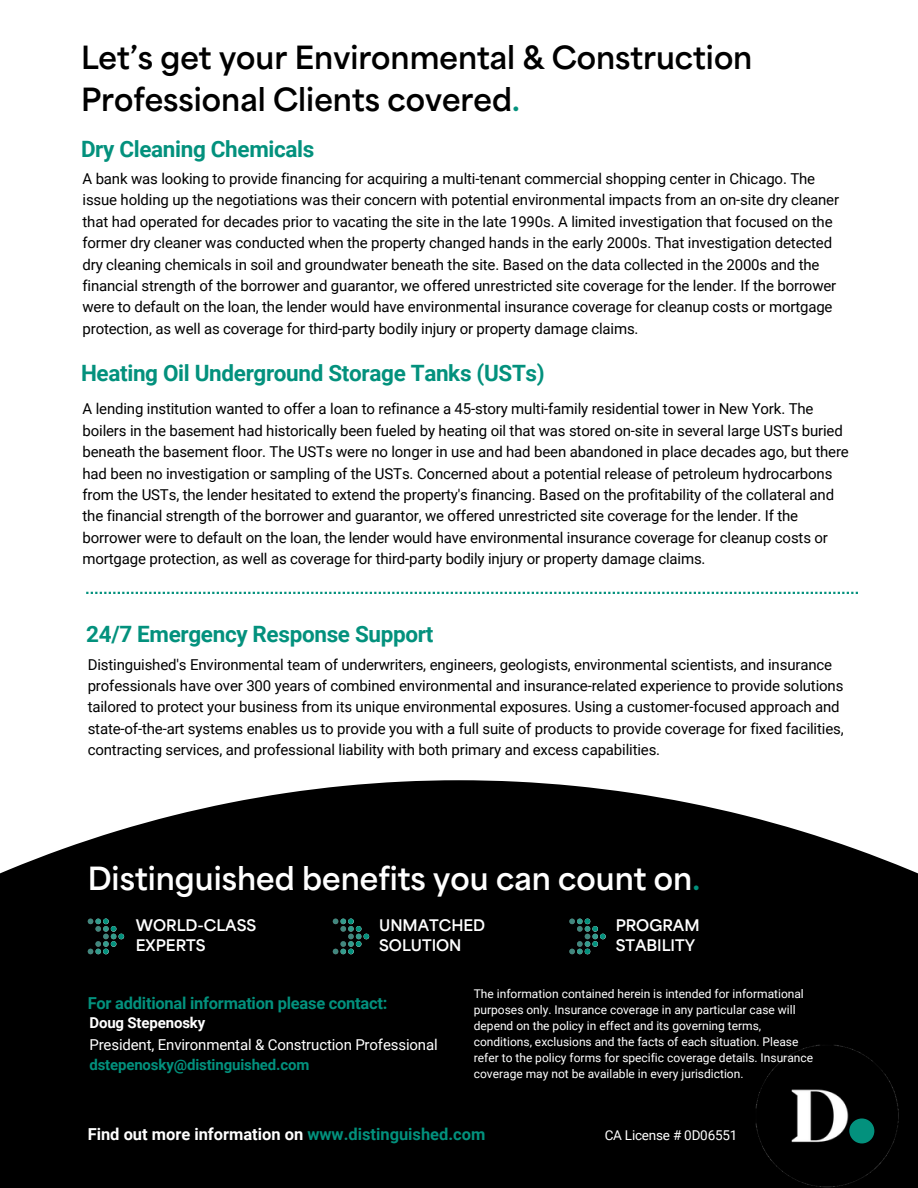
<style>
.page{position:relative;width:918px;height:1188px;background:#fff}
.page>*{position:absolute;margin:0;border:0;box-sizing:border-box;transform-origin:0 0}
.t1{font:800 30px/41.7px "Area Normal";color:#000}
.t2{font:800 30px "Area Normal";color:#fff}
.t3{font:700 22.5px "Roboto";letter-spacing:-.015em;color:#03917d}
.t4{font:700 16.5px "Roboto";color:#fff}
.t5{font:700 16.5px "Roboto";letter-spacing:-.015em;color:#03917d}
.t6{font:15px/21.3px "Roboto";letter-spacing:-.01em;color:#000}
.t7{font:800 15px/20.2px "Area Normal";color:#fff}
.t8{font:15px "Roboto";letter-spacing:-.01em;color:#fff}
.t9{font:700 15px "Roboto";letter-spacing:-.01em;color:#03917d}
.t10{font:700 15px "Roboto";letter-spacing:-.01em;color:#fff}
.t11{font:13.5px "Roboto";letter-spacing:-.015em;color:#fff}
.t12{font:12px/16px "Roboto";color:#fff}
.s1{color:#03917d}
</style>
<div class="page">
<svg style="left:0;top:780px;width:918px;height:408px;background:#151515"></svg>
<img style="left:737px;top:1035px;width:178px;height:153px">
<div style="left:849px;top:1118px;width:25px;height:25px;background:#03917d;border-radius:50%"></div>
<svg style="left:88px;top:919px;width:36px;height:35px"></svg>
<svg style="left:333px;top:919px;width:36px;height:35px"></svg>
<svg style="left:569px;top:919px;width:37px;height:35px"></svg>
<svg style="left:86px;top:592px;width:772px;height:2px"></svg>
<p class="t1" style="left:81px;top:40px;width:673px">Let’s get your Environmental &amp; Construction<br>Professional Clients covered<span class="s1">.</span></p>
<p class="t3" style="left:81px;top:136px;width:235px">Dry Cleaning Chemicals</p>
<p class="t6" style="left:83px;top:168px;width:758px">A bank was looking to provide financing for acquiring a multi-tenant commercial shopping center in Chicago. The issue holding up the negotiations was their concern with potential environmental impacts from an on-site dry cleaner that had operated for decades prior to vacating the site in the late 1990s. A limited investigation that focused on the former dry cleaner was conducted when the property changed hands in the early 2000s. That investigation detected dry cleaning chemicals in soil and groundwater beneath the site. Based on the data collected in the 2000s and the financial strength of the borrower and guarantor, we offered unrestricted site coverage for the lender. If the borrower were to default on the loan, the lender would have environmental insurance coverage for cleanup costs or mortgage protection, as well as coverage for third-party bodily injury or property damage claims.</p>
<p class="t3" style="left:81px;top:360px;width:465px">Heating Oil Underground Storage Tanks (USTs)</p>
<p class="t6" style="left:83px;top:399px;width:768px">A lending institution wanted to offer a loan to refinance a 45-story multi-family residential tower in New York. The boilers in the basement had historically been fueled by heating oil that was stored on-site in several large USTs buried beneath the basement floor. The USTs were no longer in use and had been abandoned in place decades ago, but there had been no investigation or sampling of the USTs. Concerned about a potential release of petroleum hydrocarbons from the USTs, the lender hesitated to extend the property's financing. Based on the profitability of the collateral and the financial strength of the borrower and guarantor, we offered unrestricted site coverage for the lender. If the borrower were to default on the loan, the lender would have environmental insurance coverage for cleanup costs or mortgage protection, as well as coverage for third-party bodily injury or property damage claims.</p>
<p class="t3" style="left:86px;top:621px;width:349px">24/7 Emergency Response Support</p>
<p class="t6" style="left:88px;top:654px;width:757px">Distinguished's Environmental team of underwriters, engineers, geologists, environmental scientists, and insurance professionals have over 300 years of combined environmental and insurance-related experience to provide solutions tailored to protect your business from its unique environmental exposures. Using a customer-focused approach and state-of-the-art systems enables us to provide you with a full suite of products to provide coverage for fixed facilities, contracting services, and professional liability with both primary and excess capabilities.</p>
<p class="t2" style="left:88px;top:866px;width:614px">Distinguished benefits you can count on<span class="s1">.</span></p>
<p class="t7" style="left:136px;top:916px;width:122px">WORLD-CLASS</p>
<p class="t7" style="left:136px;top:936px;width:71px">EXPERTS</p>
<p class="t7" style="left:379px;top:916px;width:108px">UNMATCHED</p>
<p class="t7" style="left:379px;top:936px;width:84px">SOLUTION</p>
<p class="t7" style="left:616px;top:916px;width:85px">PROGRAM<br>STABILITY</p>
<p class="t12" style="left:474px;top:986px;width:341px">The information contained herein is intended for informational purposes only. Insurance coverage in any particular case will depend on the policy in effect and its governing terms, conditions, exclusions and the facts of each situation. Please refer to the policy forms for specific coverage details. Insurance coverage may not be available in every jurisdiction.</p>
<p class="t5" style="left:88px;top:994px;width:301px">For additional information please contact:</p>
<p class="t10" style="left:89px;top:1014px;width:117px">Doug Stepenosky</p>
<p class="t8" style="left:89px;top:1036px;width:350px">President, Environmental &amp; Construction Professional</p>
<p class="t9" style="left:89px;top:1056px;width:221px">dstepenosky@distinguished.com</p>
<p class="t4" style="left:88px;top:1124px;width:399px">Find out more information on <span class="s1">www.distinguished.com</span></p>
<p class="t11" style="left:605px;top:1127px;width:134px">CA License # 0D06551</p>
</div>
